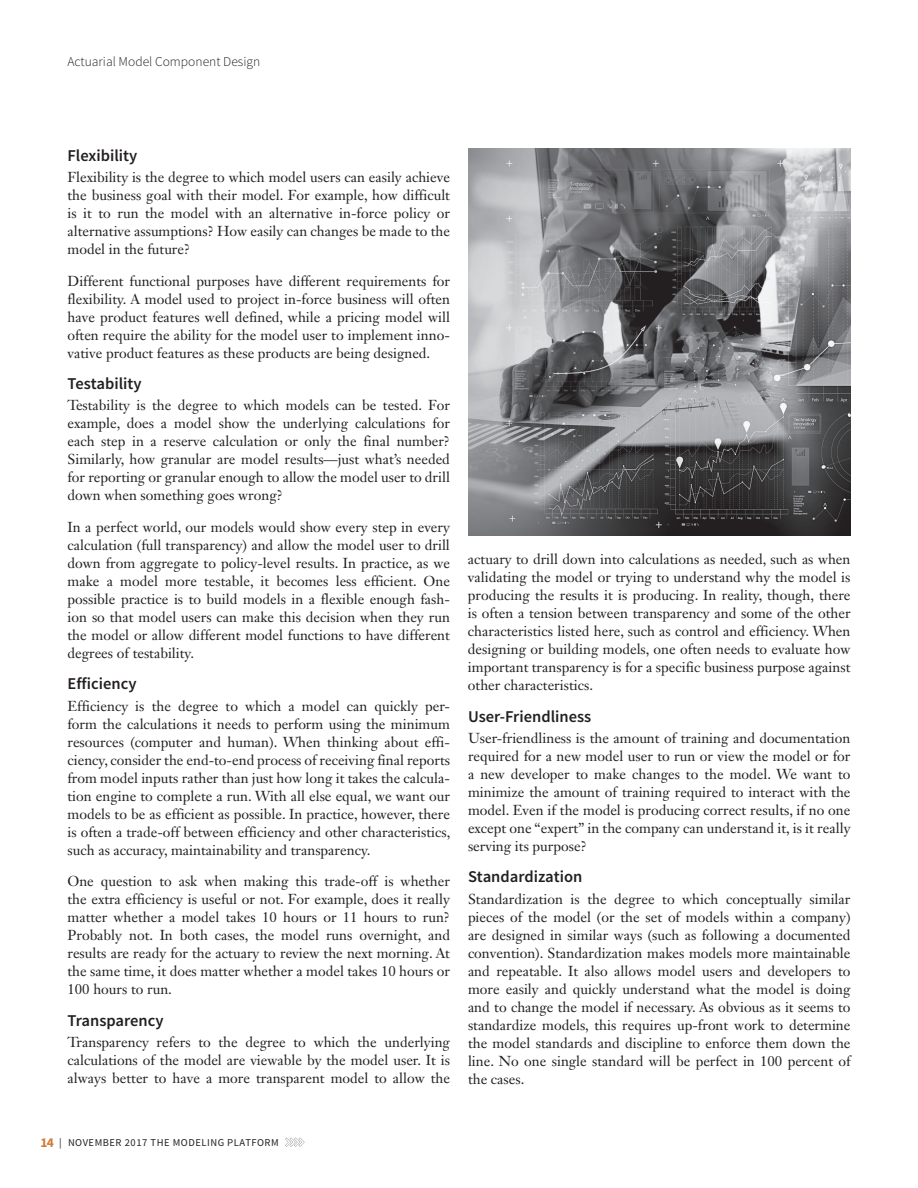
<style>
.page{position:relative;width:918px;height:1188px;background:#fff}
.page>*{position:absolute;margin:0;border:0;box-sizing:border-box;transform-origin:0 0}
.t1{font:600 16.5px "Source Sans Pro";color:#231f20}
.t2{font:14.25px/18px "Janson Text LT Std";color:#231f20;text-align:justify}
.t3{font:300 13.5px "Source Sans Pro";color:#231f20}
.t4{font:10.5px "Source Sans Pro";letter-spacing:.05em;color:#231f20}
.s1{font-weight:700;font-size:13.5px;color:#d17c35}
</style>
<div class="page">
<svg style="left:285px;top:1138px;width:20px;height:9px"></svg>
<img style="left:468px;top:148px;width:382px;height:388px">
<p class="t3" style="left:68px;top:54px;width:194px">Actuarial Model Component Design</p>
<p class="t1" style="left:68px;top:145px;width:71px">Flexibility</p>
<p class="t2" style="left:68px;top:168px;width:384px">Flexibility is the degree to which model users can easily achieve the business goal with their model. For example, how difficult is it to run the model with an alternative in-force policy or alternative assumptions? How easily can changes be made to the model in the future?</p>
<p class="t2" style="left:68px;top:272px;width:384px">Different functional purposes have different requirements for flexibility. A model used to project in-force business will often have product features well defined, while a pricing model will often require the ability for the model user to implement inno&shy;vative product features as these products are being designed.</p>
<p class="t1" style="left:68px;top:373px;width:76px">Testability</p>
<p class="t2" style="left:68px;top:396px;width:384px">Testability is the degree to which models can be tested. For example, does a model show the underlying calculations for each step in a reserve calculation or only the final number?<br>Similarly, how granular are model results—just what’s needed for reporting or granular enough to allow the model user to drill down when something goes wrong?</p>
<p class="t2" style="left:68px;top:518px;width:384px">In a perfect world, our models would show every step in every calculation (full transparency) and allow the model user to drill down from aggregate to policy-level results. In practice, as we make a model more testable, it becomes less efficient. One possible practice is to build models in a flexible enough fash&shy;ion so that model users can make this decision when they run the model or allow different model functions to have different degrees of testability.</p>
<p class="t1" style="left:68px;top:673px;width:71px">Efficiency</p>
<p class="t2" style="left:67px;top:697px;width:385px">Efficiency is the degree to which a model can quickly per&shy;form the calculations it needs to perform using the minimum resources (computer and human). When thinking about effi&shy;ciency, consider the end-to-end process of receiving final reports from model inputs rather than just how long it takes the calcula&shy;tion engine to complete a run. With all else equal, we want our models to be as efficient as possible. In practice, however, there is often a trade-off between efficiency and other characteristics, such as accuracy, maintainability and transparency.</p>
<p class="t2" style="left:67px;top:872px;width:384px">One question to ask when making this trade-off is whether the extra efficiency is useful or not. For example, does it really matter whether a model takes 10 hours or 11 hours to run?<br>Probably not. In both cases, the model runs overnight, and results are ready for the actuary to review the next morning. At the same time, it does matter whether a model takes 10 hours or 100 hours to run.</p>
<p class="t1" style="left:68px;top:1010px;width:98px">Transparency</p>
<p class="t2" style="left:68px;top:1033px;width:384px">Transparency refers to the degree to which the underlying calculations of the model are viewable by the model user. It is always better to have a more transparent model to allow the</p>
<p class="t2" style="left:468px;top:550px;width:384px">actuary to drill down into calculations as needed, such as when validating the model or trying to understand why the model is producing the results it is producing. In reality, though, there is often a tension between transparency and some of the other characteristics listed here, such as control and efficiency. When designing or building models, one often needs to evaluate how important transparency is for a specific business purpose against other characteristics.</p>
<p class="t1" style="left:468px;top:706px;width:125px">User-Friendliness</p>
<p class="t2" style="left:468px;top:729px;width:384px">User-friendliness is the amount of training and documentation required for a new model user to run or view the model or for a new developer to make changes to the model. We want to minimize the amount of training required to interact with the model. Even if the model is producing correct results, if no one except one “expert” in the company can understand it, is it really serving its purpose?</p>
<p class="t1" style="left:468px;top:867px;width:116px">Standardization</p>
<p class="t2" style="left:468px;top:890px;width:384px">Standardization is the degree to which conceptually similar pieces of the model (or the set of models within a company) are designed in similar ways (such as following a documented convention). Standardization makes models more maintainable and repeatable. It also allows model users and developers to more easily and quickly understand what the model is doing and to change the model if necessary. As obvious as it seems to standardize models, this requires up-front work to determine the model standards and discipline to enforce them down the line. No one single standard will be perfect in 100 percent of the cases.</p>
<p class="t4" style="left:40px;top:1136px;width:240px"><span class="s1">14</span> | NOVEMBER 2017 THE MODELING PLATFORM</p>
</div>
